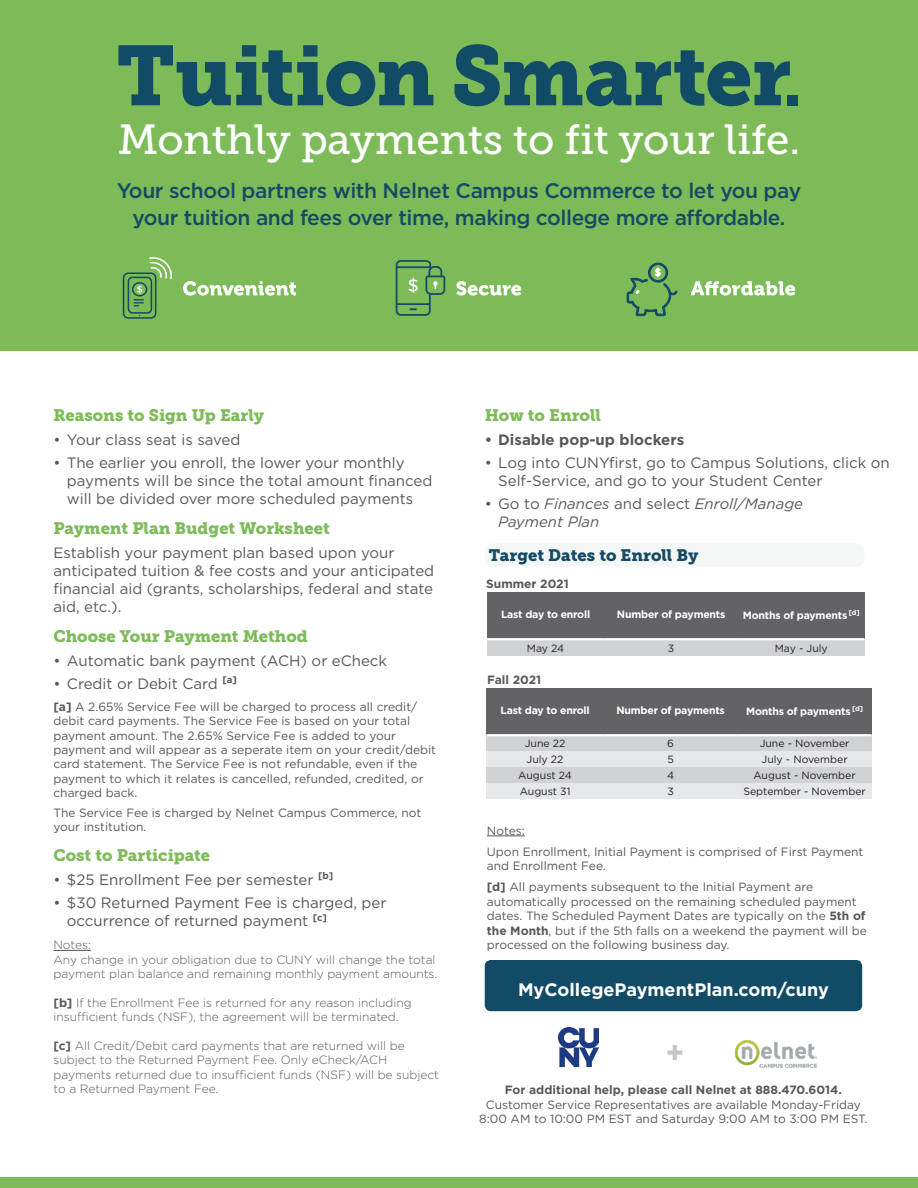
<style>
.page{position:relative;width:918px;height:1188px;background:#fff}
.page>*{position:absolute;margin:0;border:0;box-sizing:border-box;transform-origin:0 0}
.t1{font:84px "Museo Slab 900";letter-spacing:-.015em;color:#124b65}
.t2{font:42px "Museo Slab 500";letter-spacing:-.005em;color:#fff}
.t3{font:700 29.7px "Gotham";color:#c3c7c9}
.t4{font:500 21px/27px "Gotham";letter-spacing:-.02em;color:#124b65;text-align:center}
.t5{font:700 18px "Gotham";color:#fff}
.t6{font:16.5px "Museo Slab 900";color:#7dbb59}
.t7{font:16.5px "Museo Slab 900";color:#124b65}
.t8{font:15px/18px "Gotham";color:#57585a}
.t9{font:italic 15px/18px "Gotham";color:#57585a}
.t10{font:700 15px "Gotham";color:#57585a}
.t11{font:12px/14.4px "Gotham";color:#57585a}
.t12{font:300 12px/14.4px "Gotham";color:#57585a}
.t13{font:700 12px "Gotham";color:#57585a}
.t14{font:10.5px "Gotham";color:#231f20}
.t15{font:700 10.5px "Gotham";letter-spacing:-.02em;color:#fff}
.s1{font-size:63.9px}
.s2{font-weight:700}
.s3{font-style:normal}
</style>
<div class="page">
<div style="left:0;top:1177px;width:918px;height:11px;background:#7dbb59"></div>
<div style="left:0;top:0;width:918px;height:351px;background:#7dbb59"></div>
<svg style="left:183px;top:281px;width:113px;height:15px"></svg>
<svg style="left:123px;top:257px;width:49px;height:62px"></svg>
<svg style="left:456px;top:281px;width:65px;height:15px"></svg>
<svg style="left:396px;top:260px;width:49px;height:56px"></svg>
<svg style="left:627px;top:263px;width:50px;height:53px"></svg>
<svg style="left:691px;top:281px;width:104px;height:15px"></svg>
<hr style="left:53px;top:950px;width:38px;height:1px;background:#57585a">
<hr style="left:487px;top:836px;width:38px;height:1px;background:#57585a">
<div style="left:485px;top:543px;width:379px;height:24px;background:#f5f7f7;border-radius:9px"></div>
<div style="left:487px;top:592px;width:117px;height:47px;background:#636366"></div>
<div style="left:604px;top:592px;width:134px;height:47px;background:#636366"></div>
<div style="left:738px;top:592px;width:126px;height:47px;background:#636366"></div>
<div style="left:487px;top:639px;width:117px;height:17px;background:#d1d2d4"></div>
<div style="left:604px;top:639px;width:134px;height:17px;background:#d1d2d4"></div>
<div style="left:738px;top:639px;width:126px;height:17px;background:#d1d2d4"></div>
<hr style="left:487px;top:638px;width:117px;height:2px;background:#fff">
<hr style="left:604px;top:638px;width:134px;height:2px;background:#fff">
<hr style="left:738px;top:638px;width:126px;height:2px;background:#fff">
<div style="left:486px;top:688px;width:118px;height:47px;background:#636366"></div>
<div style="left:604px;top:688px;width:134px;height:47px;background:#636366"></div>
<div style="left:738px;top:688px;width:134px;height:47px;background:#636366"></div>
<div style="left:486px;top:735px;width:118px;height:16px;background:#d1d2d4"></div>
<div style="left:604px;top:735px;width:134px;height:16px;background:#d1d2d4"></div>
<div style="left:738px;top:735px;width:134px;height:16px;background:#d1d2d4"></div>
<div style="left:486px;top:767px;width:118px;height:16px;background:#d1d2d4"></div>
<div style="left:604px;top:767px;width:134px;height:16px;background:#d1d2d4"></div>
<div style="left:738px;top:767px;width:134px;height:16px;background:#d1d2d4"></div>
<div style="left:486px;top:751px;width:118px;height:16px;background:#e6e7e9"></div>
<div style="left:604px;top:751px;width:134px;height:16px;background:#e6e7e9"></div>
<div style="left:738px;top:751px;width:134px;height:16px;background:#e6e7e9"></div>
<div style="left:486px;top:783px;width:118px;height:16px;background:#e6e7e9"></div>
<div style="left:604px;top:783px;width:134px;height:16px;background:#e6e7e9"></div>
<div style="left:738px;top:783px;width:134px;height:16px;background:#e6e7e9"></div>
<hr style="left:486px;top:734px;width:118px;height:2px;background:#fff">
<hr style="left:604px;top:734px;width:134px;height:2px;background:#fff">
<hr style="left:738px;top:734px;width:134px;height:2px;background:#fff">
<div style="left:485px;top:960px;width:377px;height:51px;background:#124b65;border-radius:6px"></div>
<img style="left:559px;top:1028px;width:39px;height:39px">
<img style="left:734px;top:1040px;width:84px;height:28px">
<h1 class="t1" style="left:117px;top:27px;width:686px">Tuition Smarter<span class="s1">.</span></h1>
<h2 class="t2" style="left:118px;top:116px;width:684px">Monthly payments to fit your life.</h2>
<h3 class="t4" style="left:117px;top:176px;width:686px">Your school partners with Nelnet Campus Commerce to let you pay your tuition and fees over time, making college more affordable.</h3>
<p class="t6" style="left:53px;top:406px;width:212px">Reasons to Sign Up Early</p>
<p class="t8" style="left:53px;top:430px;width:189px">• Your class seat is saved</p>
<p class="t8" style="left:67px;top:453px;width:367px;text-indent:-14px">• The earlier you enroll, the lower your monthly payments will be since the total amount fnanced will be divided over more scheduled payments</p>
<p class="t6" style="left:53px;top:519px;width:278px">Payment Plan Budget Worksheet</p>
<p class="t8" style="left:53px;top:543px;width:382px">Establish your payment plan based upon your anticipated tuition &amp; fee costs and your anticipated fnancial aid (grants, scholarships, federal and state aid, etc.).</p>
<p class="t6" style="left:53px;top:627px;width:256px">Choose Your Payment Method</p>
<p class="t8" style="left:53px;top:651px;width:335px">• Automatic bank payment (ACH) or eCheck</p>
<p class="t8" style="left:53px;top:674px;width:185px">• Credit or Debit Card <sup>[a]</sup></p>
<p class="t11" style="left:53px;top:699px;width:384px"><span class="s2">[a]</span> A 2.65% Service Fee will be charged to process all credit/ debit card payments. The Service Fee is based on your total payment amount. The 2.65% Service Fee is added to your payment and will appear as a seperate item on your credit/debit card statement. The Service Fee is not refundable, even if the payment to which it relates is cancelled, refunded, credited, or charged back.</p>
<p class="t11" style="left:53px;top:805px;width:369px">The Service Fee is charged by Nelnet Campus Commerce, not your institution.</p>
<p class="t6" style="left:53px;top:846px;width:158px">Cost to Participate</p>
<p class="t8" style="left:53px;top:870px;width:281px">• $25 Enrollment Fee per semester <sup>[b]</sup></p>
<p class="t8" style="left:67px;top:894px;width:321px;text-indent:-14px">• $30 Returned Payment Fee is charged, per occurrence of returned payment <sup>[c]</sup></p>
<p class="t12" style="left:53px;top:937px;width:385px">Notes:<br>Any change in your obligation due to CUNY will change the total payment plan balance and remaining monthly payment amounts.</p>
<p class="t12" style="left:53px;top:995px;width:360px"><span class="s2">[b]</span> If the Enrollment Fee is returned for any reason including insufcient funds (NSF), the agreement will be terminated.</p>
<p class="t12" style="left:53px;top:1038px;width:387px"><span class="s2">[c]</span> All Credit/Debit card payments that are returned will be subject to the Returned Payment Fee. Only eCheck/ACH payments returned due to insufcient funds (NSF) will be subject to a Returned Payment Fee.</p>
<p class="t6" style="left:485px;top:406px;width:118px">How to Enroll</p>
<p class="t10" style="left:485px;top:429px;width:201px">• Disable pop-up blockers</p>
<p class="t8" style="left:498px;top:453px;width:393px;text-indent:-14px">• Log into CUNYfrst, go to Campus Solutions, click on<br>Self-Service, and go to your Student Center</p>
<p class="t9" style="left:498px;top:495px;width:306px;text-indent:-14px"><span class="s3">• Go to</span> Finances <span class="s3">and select</span> Enroll/Manage<br>Payment Plan</p>
<p class="t7" style="left:489px;top:546px;width:211px">Target Dates to Enroll By</p>
<p class="t13" style="left:486px;top:576px;width:84px">Summer 2021</p>
<p class="t15" style="left:501px;top:608px;width:91px">Last day to enroll</p>
<p class="t15" style="left:617px;top:608px;width:110px">Number of payments</p>
<p class="t15" style="left:743px;top:608px;width:118px">Months of payments <sup>[d]</sup></p>
<p class="t14" style="left:527px;top:641px;width:39px">May 24</p>
<p class="t14" style="left:668px;top:641px;width:8px">3</p>
<p class="t14" style="left:775px;top:641px;width:55px">May - July</p>
<p class="t13" style="left:487px;top:672px;width:56px">Fall 2021</p>
<p class="t15" style="left:500px;top:704px;width:91px">Last day to enroll</p>
<p class="t15" style="left:616px;top:704px;width:110px">Number of payments</p>
<p class="t15" style="left:746px;top:704px;width:118px">Months of payments <sup>[d]</sup></p>
<p class="t14" style="left:525px;top:737px;width:42px">June 22</p>
<p class="t14" style="left:667px;top:737px;width:8px">6</p>
<p class="t14" style="left:760px;top:737px;width:91px">June - November</p>
<p class="t14" style="left:527px;top:753px;width:38px">July 22</p>
<p class="t14" style="left:667px;top:753px;width:8px">5</p>
<p class="t14" style="left:762px;top:753px;width:88px">July - November</p>
<p class="t14" style="left:518px;top:769px;width:55px">August 24</p>
<p class="t14" style="left:667px;top:769px;width:9px">4</p>
<p class="t14" style="left:753px;top:769px;width:104px">August - November</p>
<p class="t14" style="left:520px;top:785px;width:52px">August 31</p>
<p class="t14" style="left:667px;top:785px;width:8px">3</p>
<p class="t14" style="left:743px;top:785px;width:124px">September - November</p>
<p class="t11" style="left:487px;top:823px;width:40px">Notes:</p>
<p class="t11" style="left:487px;top:844px;width:378px">Upon Enrollment, Initial Payment is comprised of First Payment and Enrollment Fee.</p>
<p class="t11" style="left:487px;top:880px;width:382px"><span class="s2">[d]</span> All payments subsequent to the Initial Payment are automatically processed on the remaining scheduled payment dates. The Scheduled Payment Dates are typically on the <span class="s2">5th of the Month</span>, but if the 5th falls on a weekend the payment will be processed on the following business day.</p>
<p class="t5" style="left:518px;top:977px;width:312px">MyCollegePaymentPlan.com/cuny</p>
<p class="t3" style="left:665px;top:1033px;width:21px">+</p>
<p class="t13" style="left:505px;top:1082px;width:339px">For additional help, please call Nelnet at 888.470.6014.</p>
<p class="t11" style="left:486px;top:1097px;width:377px">Customer Service Representatives are available Monday-Friday</p>
<p class="t11" style="left:479px;top:1112px;width:390px">8:00 AM to 10:00 PM EST and Saturday 9:00 AM to 3:00 PM EST.</p>
</div>
